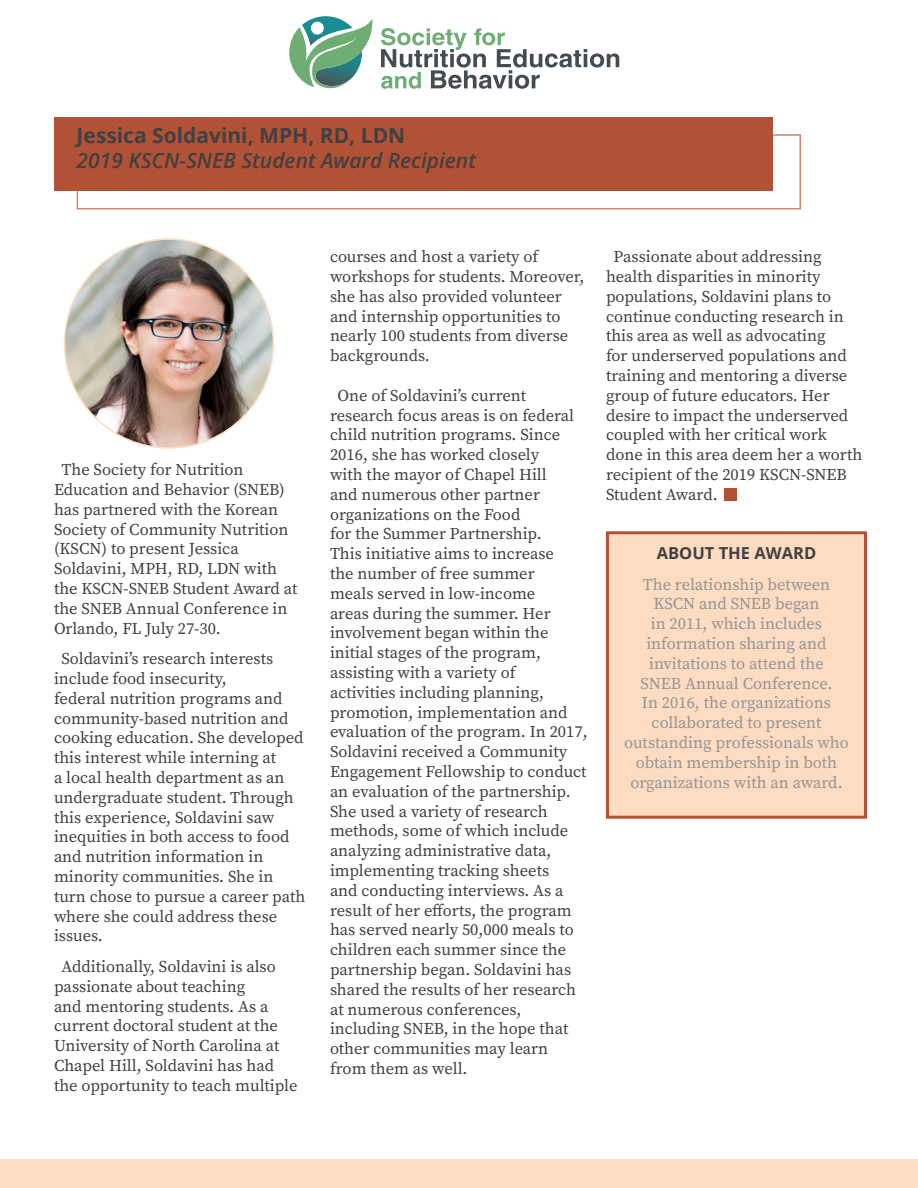
<style>
.page{position:relative;width:918px;height:1188px;background:#fff}
.page>*{position:absolute;margin:0;border:0;box-sizing:border-box;transform-origin:0 0}
.t1{font:italic 600 21px "Open Sans";color:#414042}
.t2{font:700 21px "Open Sans";color:#414042}
.Body_Text-Indent{font:16.5px/19.8px "Source Serif Pro";color:#414042}
.Body_Text{font:16.5px/19.8px "Source Serif Pro";color:#939598;text-align:center}
.Body_Text-2{font:700 16.5px "Open Sans";color:#414042}
</style>
<div class="page">
<div style="left:0;top:1159px;width:918px;height:29px;background:#fddcc1"></div>
<svg style="left:289px;top:16px;width:84px;height:73px"></svg>
<svg style="left:381px;top:28px;width:238px;height:61px"></svg>
<div style="left:54px;top:117px;width:718px;height:74px;background:#b15236"></div>
<img style="left:64px;top:239px;width:209px;height:209px;border-radius:104px">
<div style="left:608px;top:533px;width:258px;height:284px;background:#fddcc1"></div>
<div style="left:606px;top:531px;width:261px;height:288px;border:3px solid #b15236"></div>
<div style="left:724px;top:488px;width:12px;height:13px;background:#b15236"></div>
<p class="t2" style="left:77px;top:120px;width:330px">Jessica Soldavini, MPH, RD, LDN</p>
<p class="t1" style="left:77px;top:146px;width:401px">2019 KSCN-SNEB Student Award Recipient</p>
<p class="Body_Text-Indent" style="left:54px;top:460px;width:245px;text-indent:8px">The Society for Nutrition<br>Education and Behavior (SNEB) has partnered with the Korean<br>Society of Community Nutrition (KSCN) to present Jessica<br>Soldavini, MPH, RD, LDN with the KSCN-SNEB Student Award at the SNEB Annual Conference in<br>Orlando, FL July 27-30.</p>
<p class="Body_Text-Indent" style="left:54px;top:649px;width:253px;text-indent:8px">Soldavini’s research interests include food insecurity,<br>federal nutrition programs and community-based nutrition and cooking education. She developed this interest while interning at<br>a local health department as an undergraduate student. Through this experience, Soldavini saw inequities in both access to food and nutrition information in minority communities. She in turn chose to pursue a career path where she could address these issues.</p>
<p class="Body_Text-Indent" style="left:54px;top:957px;width:245px;text-indent:8px">Additionally, Soldavini is also passionate about teaching<br>and mentoring students. As a current doctoral student at the<br>University of North Carolina at<br>Chapel Hill, Soldavini has had the opportunity to teach multiple</p>
<p class="Body_Text-Indent" style="left:330px;top:247px;width:256px">courses and host a variety of workshops for students. Moreover, she has also provided volunteer and internship opportunities to nearly 100 students from diverse backgrounds.</p>
<p class="Body_Text-Indent" style="left:330px;top:385px;width:259px;text-indent:8px">One of Soldavini’s current research focus areas is on federal child nutrition programs. Since<br>2016, she has worked closely<br>with the mayor of Chapel Hill<br>and numerous other partner organizations on the Food<br>for the Summer Partnership.<br>This initiative aims to increase<br>the number of free summer<br>meals served in low-income<br>areas during the summer. Her involvement began within the initial stages of the program, assisting with a variety of<br>activities including planning, promotion, implementation and evaluation of the program. In 2017,<br>Soldavini received a Community<br>Engagement Fellowship to conduct an evaluation of the partnership.<br>She used a variety of research methods, some of which include analyzing administrative data, implementing tracking sheets<br>and conducting interviews. As a result of her efforts, the program has served nearly 50,000 meals to children each summer since the partnership began. Soldavini has shared the results of her research at numerous conferences, including SNEB, in the hope that other communities may learn from them as well.</p>
<p class="Body_Text-Indent" style="left:606px;top:247px;width:258px;text-indent:8px">Passionate about addressing health disparities in minority populations, Soldavini plans to continue conducting research in this area as well as advocating<br>for underserved populations and training and mentoring a diverse group of future educators. Her desire to impact the underserved coupled with her critical work done in this area deem her a worth recipient of the 2019 KSCN-SNEB<br>Student Award.</p>
<p class="Body_Text-2" style="left:657px;top:541px;width:161px">ABOUT THE AWARD</p>
<p class="Body_Text" style="left:624px;top:574px;width:226px">The relationship between<br>KSCN and SNEB began<br>in 2011, which includes information sharing and invitations to attend the<br>SNEB Annual Conference.<br>In 2016, the organizations collaborated to present outstanding professionals who obtain membership in both organizations with an award.</p>
</div>
